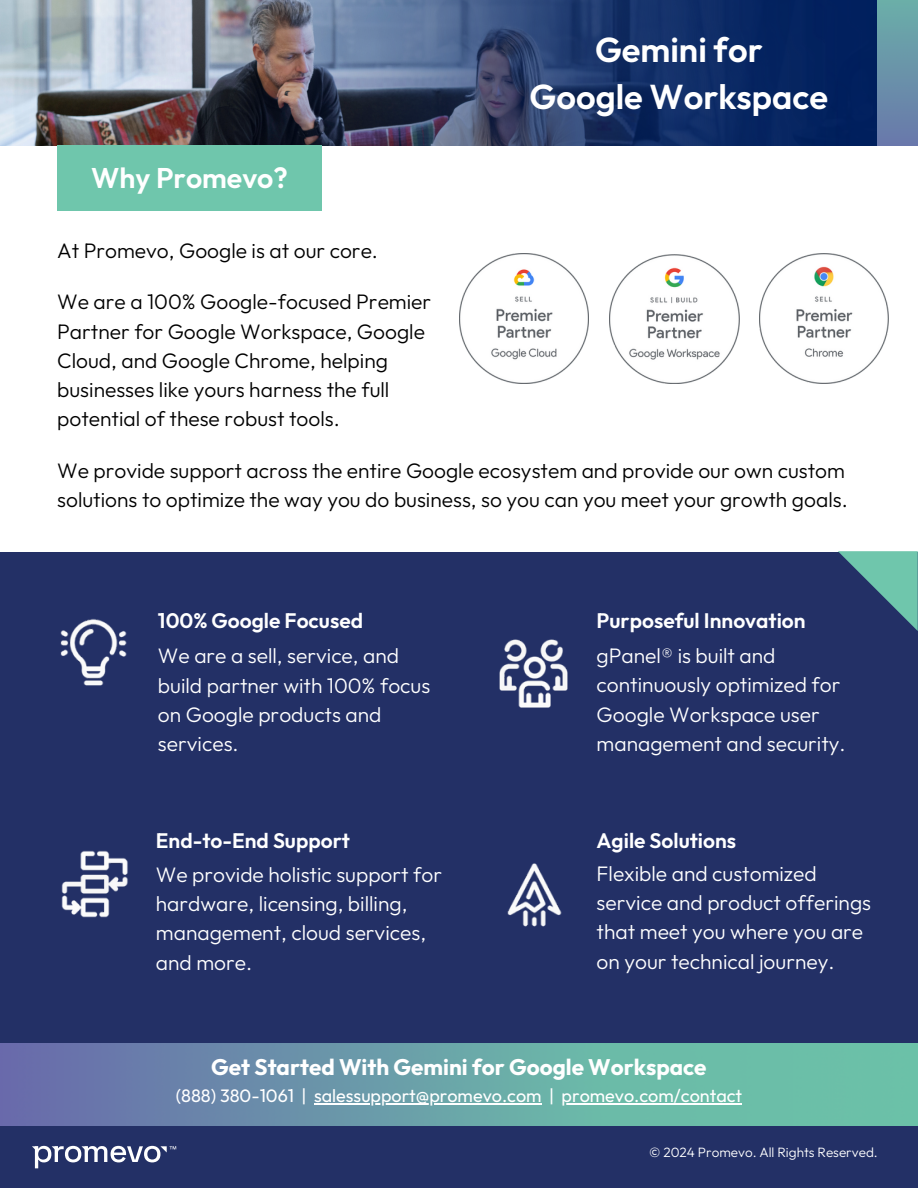
<style>
.page{position:relative;width:918px;height:1188px;background:#fff}
.page>*{position:absolute;margin:0;border:0;box-sizing:border-box;transform-origin:0 0}
.t1{font:600 34.5px/47.2px "Outfit";color:#fff;text-align:center}
.t2{font:600 28.5px "Outfit";color:#fff}
.t3{font:700 22.5px "Outfit";color:#fff}
.t4{font:300 21px/29.2px "Outfit";color:#fff}
.t5{font:300 21px/29.2px "Outfit";color:#000}
.t6{font:600 21px "Outfit";color:#fff}
.t7{font:18px "Outfit";color:#fff}
.t8{font:300 13.5px "Outfit";color:#fff}
</style>
<div class="page">
<div style="left:0;top:1125px;width:918px;height:63px;background:#233066"></div>
<svg style="left:32px;top:1146px;width:144px;height:22px"></svg>
<img style="left:0;top:0;width:878px;height:146px">
<img style="left:878px;top:0;width:40px;height:146px">
<img style="left:0;top:1043px;width:918px;height:82px">
<hr style="left:314px;top:1103px;width:228px;height:1px;background:#fff">
<hr style="left:562px;top:1103px;width:180px;height:1px;background:#fff">
<div style="left:57px;top:146px;width:265px;height:65px;background:#6fc6ac"></div>
<div style="left:0;top:553px;width:918px;height:490px;background:#233066"></div>
<img style="left:61px;top:850px;width:67px;height:68px">
<img style="left:60px;top:618px;width:67px;height:68px">
<img style="left:507px;top:863px;width:55px;height:64px">
<img style="left:499px;top:639px;width:69px;height:69px">
<svg style="left:838px;top:551px;width:80px;height:80px"></svg>
<img style="left:610px;top:255px;width:129px;height:129px">
<img style="left:459px;top:254px;width:129px;height:129px">
<img style="left:760px;top:254px;width:129px;height:129px">
<h2 class="t2" style="left:91px;top:159px;width:198px">Why Promevo?</h2>
<p class="t5" style="left:57px;top:235px;width:322px">At Promevo, Google is at our core.</p>
<p class="t5" style="left:57px;top:287px;width:376px">We are a 100% Google-focused Premier Partner for Google Workspace, Google Cloud, and Google Chrome, helping businesses like yours harness the full potential of these robust tools.</p>
<h1 class="t1" style="left:530px;top:26px;width:300px">Gemini for<br>Google Workspace</h1>
<p class="t5" style="left:57px;top:456px;width:792px">We provide support across the entire Google ecosystem and provide our own custom solutions to optimize the way you do business, so you can you meet your growth goals.</p>
<p class="t6" style="left:158px;top:607px;width:207px">100% Google Focused</p>
<p class="t4" style="left:158px;top:641px;width:274px">We are a sell, service, and build partner with 100% focus on Google products and services.</p>
<p class="t6" style="left:156px;top:827px;width:196px">End-to-End Support</p>
<p class="t4" style="left:156px;top:859px;width:288px">We provide holistic support for hardware, licensing, billing, management, cloud services, and more.</p>
<p class="t6" style="left:597px;top:607px;width:211px">Purposeful Innovation</p>
<p class="t4" style="left:597px;top:641px;width:251px">gPanel® is built and continuously optimized for<br>Google Workspace user management and security.</p>
<p class="t6" style="left:597px;top:827px;width:141px">Agile Solutions</p>
<p class="t4" style="left:597px;top:858px;width:276px">Flexible and customized service and product offerings that meet you where you are on your technical journey.</p>
<p class="t3" style="left:211px;top:1052px;width:497px">Get Started With Gemini for Google Workspace</p>
<p class="t7" style="left:176px;top:1084px;width:568px">(888) 380-1061 | salessupport@promevo.com | promevo.com/contact</p>
<p class="t8" style="left:649px;top:1143px;width:230px">© 2024 Promevo. All Rights Reserved.</p>
</div>
